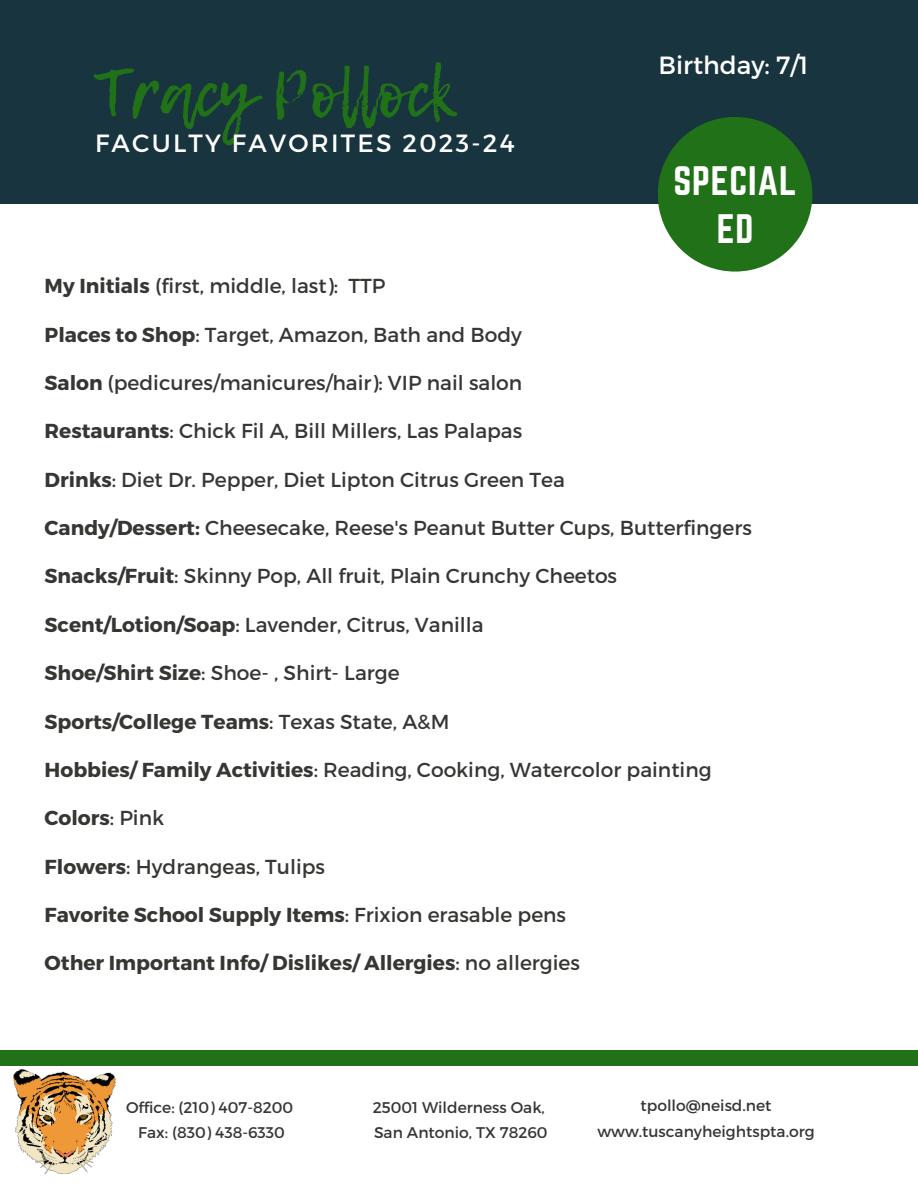
<style>
.page{position:relative;width:918px;height:1188px;background:#fff}
.page>*{position:absolute;margin:0;border:0;box-sizing:border-box;transform-origin:0 0}
.t1{font:65.4px "Lemon Tuesday";color:#217119}
.t2{font:36px "Norwester";letter-spacing:.02em;color:#fff}
.t3{font:24.9px "Montserrat";letter-spacing:.09em;color:#fff}
.t4{font:24.9px "Montserrat";color:#fff}
.t5{font:20.25px "Montserrat";color:#363633}
.t6{font:700 20.25px "Montserrat";color:#363633}
.t7{font:15.45px "Montserrat";color:#363633}
.s1{font-weight:700}
.s2{font-weight:400}
</style>
<div class="page">
<div style="left:0;top:0;width:918px;height:204px;background:#18343f"></div>
<div style="left:0;top:1051px;width:918px;height:14px;background:#217119"></div>
<svg style="left:658px;top:117px;width:154px;height:155px"></svg>
<img style="left:14px;top:1070px;width:102px;height:103px">
<p class="t1" style="left:95px;top:45px;width:361px">Tracy Pollock</p>
<p class="t3" style="left:95px;top:127px;width:421px">FACULTY FAVORITES 2023-24</p>
<p class="t4" style="left:659px;top:49px;width:151px">Birthday: 7/1</p>
<p class="t2" style="left:673px;top:159px;width:125px">SPECIAL</p>
<p class="t2" style="left:717px;top:207px;width:38px">ED</p>
<p class="t5" style="left:45px;top:273px;width:342px"><span class="s1">My Initials</span> (first, middle, last): TTP</p>
<p class="t5" style="left:45px;top:321px;width:479px"><span class="s1">Places to Shop</span>: Target, Amazon, Bath and Body</p>
<p class="t5" style="left:45px;top:370px;width:479px"><span class="s1">Salon</span> (pedicures/manicures/hair): VIP nail salon</p>
<p class="t5" style="left:45px;top:418px;width:479px"><span class="s1">Restaurants</span>: Chick Fil A, Bill Millers, Las Palapas</p>
<p class="t5" style="left:45px;top:466px;width:522px"><span class="s1">Drinks</span>: Diet Dr. Pepper, Diet Lipton Citrus Green Tea</p>
<p class="t5" style="left:45px;top:515px;width:709px"><span class="s1">Candy/Dessert:</span> Cheesecake, Reese's Peanut Butter Cups, Butterfingers</p>
<p class="t5" style="left:45px;top:563px;width:574px"><span class="s1">Snacks/Fruit</span>: Skinny Pop, All fruit, Plain Crunchy Cheetos</p>
<p class="t5" style="left:45px;top:611px;width:441px"><span class="s1">Scent/Lotion/Soap</span>: Lavender, Citrus, Vanilla</p>
<p class="t5" style="left:45px;top:660px;width:357px"><span class="s1">Shoe/Shirt Size</span>: Shoe- , Shirt- Large</p>
<p class="t6" style="left:45px;top:708px;width:406px">Sports/College Teams<span class="s2">: Texas State, A&amp;M</span></p>
<p class="t5" style="left:45px;top:757px;width:669px"><span class="s1">Hobbies/ Family Activities</span>: Reading, Cooking, Watercolor painting</p>
<p class="t6" style="left:45px;top:805px;width:121px">Colors<span class="s2">: Pink</span></p>
<p class="t5" style="left:45px;top:853px;width:282px"><span class="s1">Flowers</span>: Hydrangeas, Tulips</p>
<p class="t6" style="left:45px;top:902px;width:523px">Favorite School Supply Items<span class="s2">: Frixion erasable pens</span></p>
<p class="t6" style="left:45px;top:950px;width:537px">Other Important Info/ Dislikes/ Allergies<span class="s2">: no allergies</span></p>
<p class="t7" style="left:126px;top:1097px;width:169px">Office: (210) 407-8200</p>
<p class="t7" style="left:138px;top:1123px;width:148px">Fax: (830) 438-6330</p>
<p class="t7" style="left:373px;top:1097px;width:174px">25001 Wilderness Oak,</p>
<p class="t7" style="left:374px;top:1123px;width:175px">San Antonio, TX 78260</p>
<p class="t7" style="left:641px;top:1096px;width:132px">tpollo@neisd.net</p>
<p class="t7" style="left:597px;top:1122px;width:219px">www.tuscanyheightspta.org</p>
</div>
